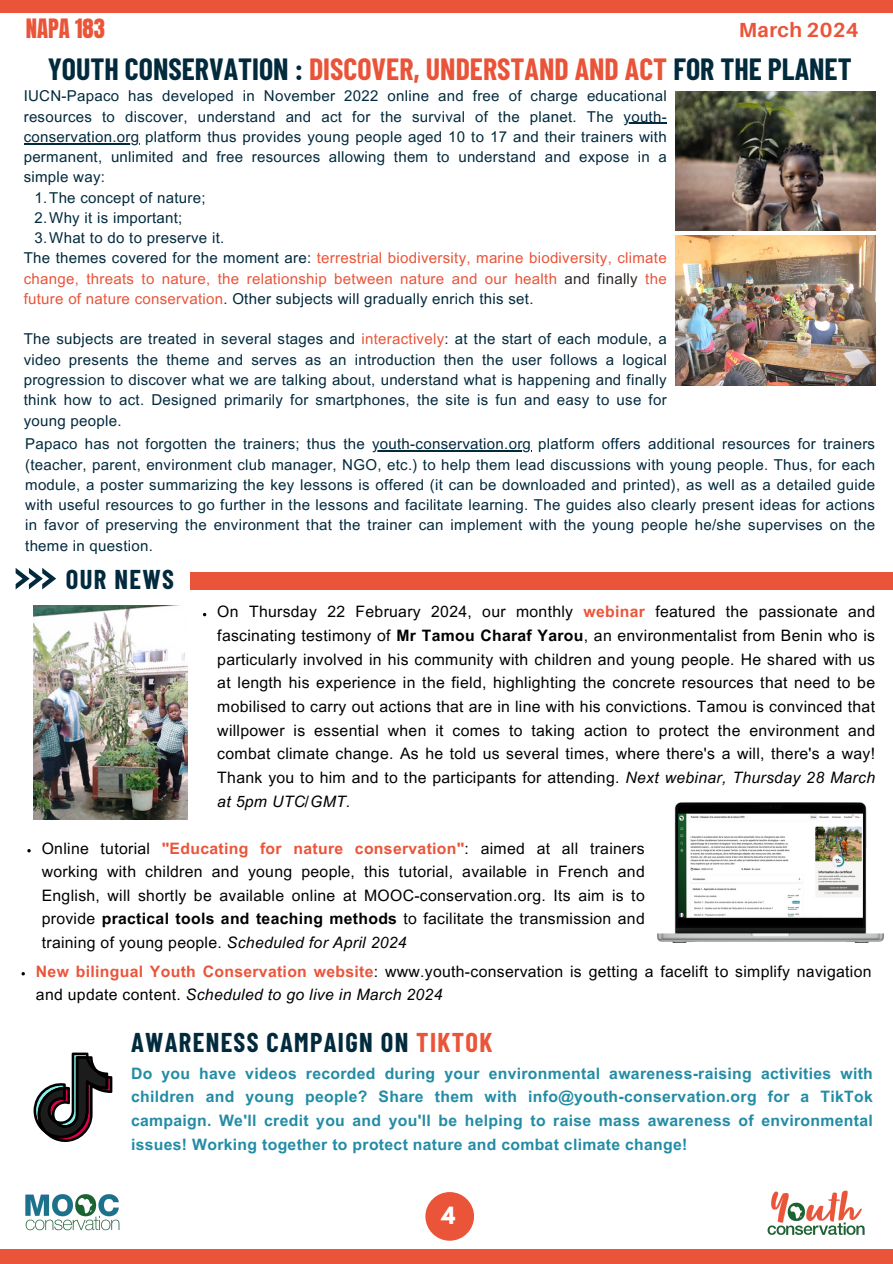
<style>
.page{position:relative;width:893px;height:1264px;background:#fff}
.page>*{position:absolute;margin:0;border:0;box-sizing:border-box;transform-origin:0 0}
.t1{font:700 30px "Barlow Condensed";color:#022a3d}
.t2{font:700 26.55px "Barlow Condensed";letter-spacing:.05em;color:#022a3d}
.t3{font:22.65px "Anton";color:#ea553a}
.t4{font:700 21px "League Spartan";color:#fff}
.t5{font:700 20.4px "Aileron";letter-spacing:.015em;color:#ea553a}
.t6{font:15.75px/23.7px "Arial MT Pro";letter-spacing:.02em;color:#000;text-align:justify}
.t7{font:700 15.75px/23.7px "Arial MT Pro";letter-spacing:.02em;color:#238ca5;text-align:justify}
.t8{font:15px/20.2px "Arial MT Pro";letter-spacing:.02em;color:#022a3d;text-align:justify}
.t9{font:15px/20.2px "Arial MT Pro";letter-spacing:.02em;color:#e95439;text-align:justify}
.s1{color:#e95439}
.s2{color:#022a3d}
.s3{color:#2d2725}
.s4{font-weight:700;color:#ea553a}
.s5{font-weight:700}
.s6{font-style:italic}
.s7{color:#ea553a}
</style>
<div class="page">
<div style="left:0;top:0;width:892px;height:12px;background:#ea553a"></div>
<div style="left:0;top:1249px;width:892px;height:14px;background:#ea553a"></div>
<img style="left:25px;top:1194px;width:95px;height:37px">
<img style="left:767px;top:1190px;width:96px;height:45px">
<div style="left:425px;top:1191px;width:49px;height:49px;background:#ea553a;border-radius:50%"></div>
<div style="left:190px;top:572px;width:702px;height:18px;background:#ea553a"></div>
<svg style="left:16px;top:568px;width:40px;height:21px"></svg>
<img style="left:676px;top:235px;width:199px;height:150px">
<img style="left:676px;top:91px;width:199px;height:140px">
<img style="left:34px;top:605px;width:154px;height:214px">
<svg style="left:34px;top:1052px;width:78px;height:90px"></svg>
<svg style="left:27px;top:849px;width:4px;height:3px"></svg>
<img style="left:657px;top:802px;width:226px;height:140px">
<hr style="left:623px;top:123px;width:44px;height:1px;background:#022a3d">
<hr style="left:24px;top:143px;width:115px;height:1px;background:#022a3d">
<hr style="left:372px;top:450px;width:159px;height:1px;background:#022a3d">
<p class="t3" style="left:26px;top:12px;width:81px">NAPA 183</p>
<p class="t5" style="left:739px;top:17px;width:121px">March 2024</p>
<p class="t1" style="left:48px;top:50px;width:805px">YOUTH CONSERVATION : <span class="s1">DISCOVER, UNDERSTAND AND ACT</span> FOR THE PLANET</p>
<p class="t8" style="left:24px;top:88px;width:644px">IUCN-Papaco has developed in November 2022 online and free of charge educational resources to discover, understand and act for the survival of the planet. The</p>
<p class="t8" style="left:623px;top:108px;width:45px">youth-</p>
<p class="t8" style="left:24px;top:128px;width:644px">conservation.org platform thus provides young people aged 10 to 17 and their trainers with</p>
<p class="t8" style="left:24px;top:149px;width:644px">permanent, unlimited and free resources allowing them to understand and expose in a</p>
<p class="t8" style="left:24px;top:169px;width:83px">simple way:</p>
<p class="t8" style="left:35px;top:189px;width:172px">1.The concept of nature;</p>
<p class="t8" style="left:35px;top:209px;width:149px">2.Why it is important;</p>
<h2 class="t8" style="left:35px;top:230px;width:191px">3.What to do to preserve it.</h2>
<p class="t9" style="left:24px;top:250px;width:644px"><span class="s2">The themes covered for the moment are:</span> terrestrial biodiversity, marine biodiversity, climate change, threats to nature, the relationship between nature and our health <span class="s3">and finally</span> the future of nature conservation<span class="s2">. Other subjects will gradually enrich this set.</span></p>
<p class="t8" style="left:24px;top:331px;width:644px">The subjects are treated in several stages and <span class="s1">interactively</span>: at the start of each module, a video presents the theme and serves as an introduction then the user follows a logical progression to discover what we are talking about, understand what is happening and finally think how to act. Designed primarily for smartphones, the site is fun and easy to use for young people.</p>
<p class="t8" style="left:25px;top:436px;width:341px">Papaco has not forgotten the trainers; thus the</p>
<p class="t8" style="left:25px;top:436px;width:851px;text-indent:347px">youth-conservation.org platform offers additional resources for trainers (teacher, parent, environment club manager, NGO, etc.) to help them lead discussions with young people. Thus, for each module, a poster summarizing the key lessons is offered (it can be downloaded and printed), as well as a detailed guide with useful resources to go further in the lessons and facilitate learning. The guides also clearly present ideas for actions in favor of preserving the environment that the trainer can implement with the young people he/she supervises on the theme in question.</p>
<p class="t2" style="left:66px;top:562px;width:109px">OUR NEWS</p>
<h2 class="t6" style="left:217px;top:602px;width:659px">On Thursday 22 February 2024, our monthly <span class="s4">webinar</span> featured the passionate and fascinating testimony of <span class="s5">Mr Tamou Charaf Yarou</span>, an environmentalist from Benin who is particularly involved in his community with children and young people. He shared with us at length his experience in the field, highlighting the concrete resources that need to be mobilised to carry out actions that are in line with his convictions. Tamou is convinced that willpower is essential when it comes to taking action to protect the environment and combat climate change. As he told us several times, where there's a will, there's a way!<br>Thank you to him and to the participants for attending. <span class="s6">Next webinar, Thursday 28 March at 5pm UTC/GMT.</span></h2>
<p class="t6" style="left:42px;top:838px;width:604px">Online tutorial <span class="s4">"Educating for nature conservation"</span>: aimed at all trainers working with children and young people, this tutorial, available in French and English, will shortly be available online at MOOC-conservation.org. Its aim is to provide <span class="s5">practical tools and teaching methods</span> to facilitate the transmission and training of young people. <span class="s6">Scheduled for April 2024</span></p>
<p class="t6" style="left:36px;top:961px;width:837px"><span class="s4">New bilingual Youth Conservation website</span>: www.youth-conservation is getting a facelift to simplify navigation and update content. <span class="s6">Scheduled to go live in March 2024</span></p>
<p class="t2" style="left:131px;top:1025px;width:363px">AWARENESS CAMPAIGN ON <span class="s7">TIKTOK</span></p>
<p class="t7" style="left:131px;top:1063px;width:743px">Do you have videos recorded during your environmental awareness-raising activities with children and young people? Share them with info@youth-conservation.org for a TikTok campaign. We'll credit you and you'll be helping to raise mass awareness of environmental issues! Working together to protect nature and combat climate change!</p>
<p class="t4" style="left:441px;top:1205px;width:15px">4</p>
<h3 class="t4" style="left:441px;top:1205px;width:16px">6</h3>
</div>
